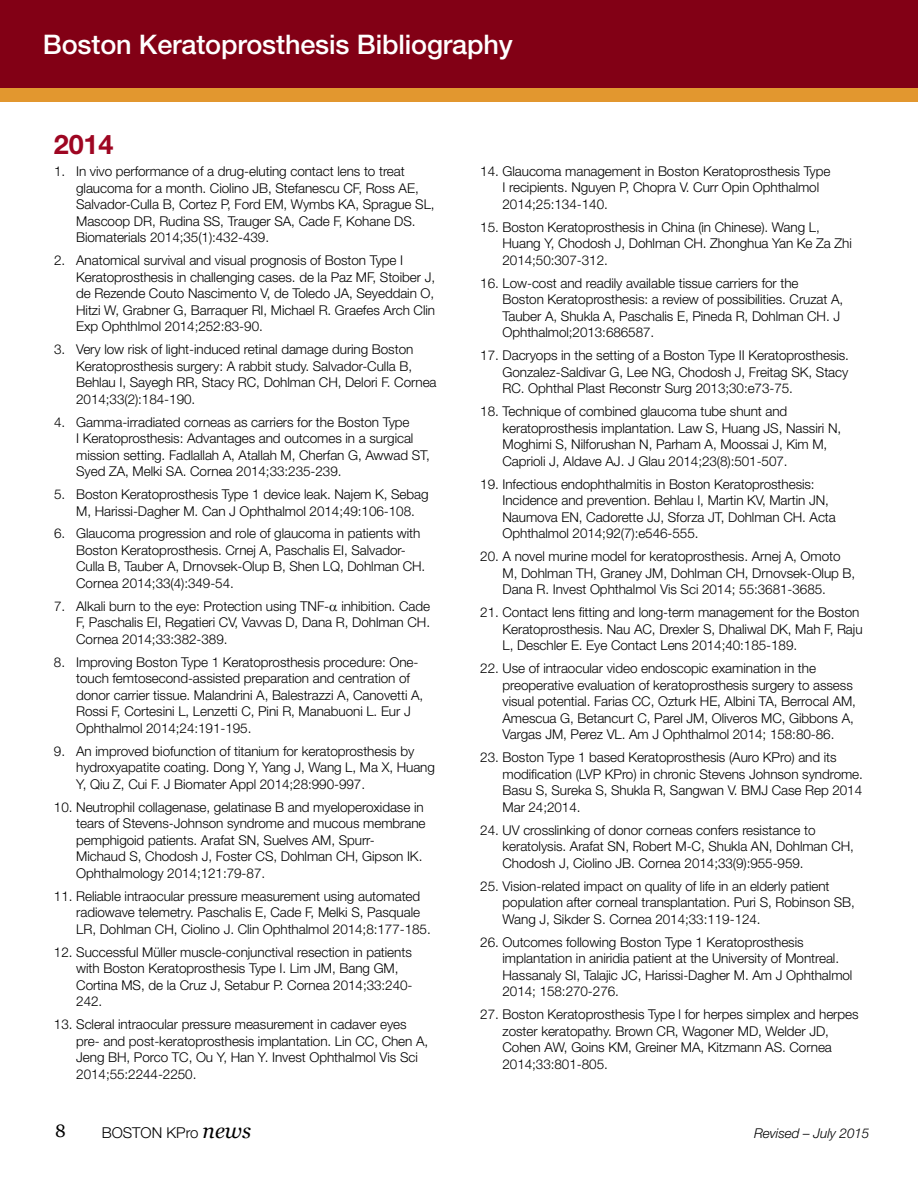
<style>
.page{position:relative;width:918px;height:1188px;background:#fff}
.page>*{position:absolute;margin:0;border:0;box-sizing:border-box;transform-origin:0 0}
.t1{font:500 27px "Helvetica Neue LT Std";letter-spacing:-.005em;color:#fff}
.t2{font:700 27px "Helvetica Neue LT Std";color:#9e0622}
.t3{font:18px "Georgia";color:#000}
.t4{font:300 15px "Helvetica Neue LT Std";color:#000}
.t5{font:300 13.5px/16.5px "Helvetica Neue LT Std";letter-spacing:-.005em;color:#000}
.t6{font:italic 300 13.5px "Helvetica Neue LT Std";letter-spacing:-.005em;color:#000}
.s1{font-family:"Georgia";font-weight:400;font-style:italic;font-size:21px}
</style>
<div class="page">
<div style="left:0;top:0;width:918px;height:88px;background:#820015"></div>
<div style="left:0;top:88px;width:918px;height:14px;background:#e2972f"></div>
<h1 class="t1" style="left:43px;top:28px;width:471px">Boston Keratoprosthesis Bibliography</h1>
<h1 class="t2" style="left:54px;top:127px;width:61px">2014</h1>
<p class="t5" style="left:76px;top:163px;width:360px;text-indent:-22px">1. In vivo performance of a drug-eluting contact lens to treat glaucoma for a month. Ciolino JB, Stefanescu CF, Ross AE, Salvador-Culla B, Cortez P, Ford EM, Wymbs KA, Sprague SL, Mascoop DR, Rudina SS, Trauger SA, Cade F, Kohane DS.<br>Biomaterials 2014;35(1):432-439.</p>
<p class="t5" style="left:76px;top:252px;width:361px;text-indent:-22px">2. Anatomical survival and visual prognosis of Boston Type I Keratoprosthesis in challenging cases. de la Paz MF, Stoiber J, de Rezende Couto Nascimento V, de Toledo JA, Seyeddain O, Hitzi W, Grabner G, Barraquer RI, Michael R. Graefes Arch Clin Exp Ophthlmol 2014;252:83-90.</p>
<p class="t5" style="left:76px;top:341px;width:362px;text-indent:-22px">3. Very low risk of light-induced retinal damage during Boston Keratoprosthesis surgery: A rabbit study. Salvador-Culla B, Behlau I, Sayegh RR, Stacy RC, Dohlman CH, Delori F. Cornea 2014;33(2):184-190.</p>
<p class="t5" style="left:76px;top:413px;width:355px;text-indent:-22px">4. Gamma-irradiated corneas as carriers for the Boston Type<br>I Keratoprosthesis: Advantages and outcomes in a surgical mission setting. Fadlallah A, Atallah M, Cherfan G, Awwad ST, Syed ZA, Melki SA. Cornea 2014;33:235-239.</p>
<p class="t5" style="left:76px;top:486px;width:354px;text-indent:-22px">5. Boston Keratoprosthesis Type 1 device leak. Najem K, Sebag<br>M, Harissi-Dagher M. Can J Ophthalmol 2014;49:106-108.</p>
<p class="t5" style="left:76px;top:525px;width:351px;text-indent:-22px">6. Glaucoma progression and role of glaucoma in patients with Boston Keratoprosthesis. Crnej A, Paschalis EI, Salvador-Culla B, Tauber A, Drnovsek-Olup B, Shen LQ, Dohlman CH.<br>Cornea 2014;33(4):349-54.</p>
<p class="t5" style="left:76px;top:598px;width:355px;text-align:justify;text-indent:-22px">7. Alkali burn to the eye: Protection using TNF- inhibition. Cade F, Paschalis EI, Regatieri CV, Vavvas D, Dana R, Dohlman CH.<br>Cornea 2014;33:382-389.</p>
<p class="t5" style="left:76px;top:654px;width:349px;text-indent:-22px">8. Improving Boston Type 1 Keratoprosthesis procedure: One&shy;touch femtosecond-assisted preparation and centration of donor carrier tissue. Malandrini A, Balestrazzi A, Canovetti A, Rossi F, Cortesini L, Lenzetti C, Pini R, Manabuoni L. Eur J Ophthalmol 2014;24:191-195.</p>
<p class="t5" style="left:76px;top:743px;width:360px;text-indent:-22px">9. An improved biofunction of titanium for keratoprosthesis by hydroxyapatite coating. Dong Y, Yang J, Wang L, Ma X, Huang<br>Y, Qiu Z, Cui F. J Biomater Appl 2014;28:990-997.</p>
<p class="t5" style="left:76px;top:799px;width:351px;text-indent:-22px">10. Neutrophil collagenase, gelatinase B and myeloperoxidase in tears of Stevens-Johnson syndrome and mucous membrane pemphigoid patients. Arafat SN, Suelves AM, Spurr-Michaud S, Chodosh J, Foster CS, Dohlman CH, Gipson IK.<br>Ophthalmology 2014;121:79-87.</p>
<p class="t5" style="left:76px;top:887px;width:356px;text-indent:-22px">11. Reliable intraocular pressure measurement using automated radiowave telemetry. Paschalis E, Cade F, Melki S, Pasquale<br>LR, Dohlman CH, Ciolino J. Clin Ophthalmol 2014;8:177-185.</p>
<p class="t5" style="left:76px;top:943px;width:338px;text-indent:-22px">12. Successful Müller muscle-conjunctival resection in patients with Boston Keratoprosthesis Type I. Lim JM, Bang GM, Cortina MS, de la Cruz J, Setabur P. Cornea 2014;33:240- 242.</p>
<p class="t5" style="left:76px;top:1016px;width:354px;text-indent:-22px">13. Scleral intraocular pressure measurement in cadaver eyes pre- and post-keratoprosthesis implantation. Lin CC, Chen A, Jeng BH, Porco TC, Ou Y, Han Y. Invest Ophthalmol Vis Sci 2014;55:2244-2250.</p>
<h2 class="t3" style="left:55px;top:1120px;width:12px">8</h2>
<p class="t4" style="left:102px;top:1123px;width:151px">BOSTON KPro <span class="s1">news</span></p>
<p class="t5" style="left:503px;top:163px;width:329px;text-indent:-22px">14. Glaucoma management in Boston Keratoprosthesis Type<br>I recipients. Nguyen P, Chopra V. Curr Opin Ophthalmol<br>2014;25:134-140.</p>
<p class="t5" style="left:503px;top:219px;width:351px;text-indent:-22px">15. Boston Keratoprosthesis in China (in Chinese). Wang L,<br>Huang Y, Chodosh J, Dohlman CH. Zhonghua Yan Ke Za Zhi<br>2014;50:307-312.</p>
<p class="t5" style="left:503px;top:275px;width:342px;text-indent:-22px">16. Low-cost and readily available tissue carriers for the Boston Keratoprosthesis: a review of possibilities. Cruzat A, Tauber A, Shukla A, Paschalis E, Pineda R, Dohlman CH. J Ophthalmol;2013:686587.</p>
<p class="t5" style="left:503px;top:347px;width:348px;text-align:justify;text-indent:-22px">17. Dacryops in the setting of a Boston Type II Keratoprosthesis.<br>Gonzalez-Saldivar G, Lee NG, Chodosh J, Freitag SK, Stacy RC. Ophthal Plast Reconstr Surg 2013;30:e73-75.</p>
<p class="t5" style="left:503px;top:403px;width:340px;text-indent:-22px">18. Technique of combined glaucoma tube shunt and keratoprosthesis implantation. Law S, Huang JS, Nassiri N, Moghimi S, Nilforushan N, Parham A, Moossai J, Kim M, Caprioli J, Aldave AJ. J Glau 2014;23(8):501-507.</p>
<p class="t5" style="left:503px;top:476px;width:335px;text-indent:-22px">19. Infectious endophthalmitis in Boston Keratoprosthesis:<br>Incidence and prevention. Behlau I, Martin KV, Martin JN, Naumova EN, Cadorette JJ, Sforza JT, Dohlman CH. Acta Ophthalmol 2014;92(7):e546-555.</p>
<p class="t5" style="left:503px;top:548px;width:354px;text-indent:-22px">20. A novel murine model for keratoprosthesis. Arnej A, Omoto<br>M, Dohlman TH, Graney JM, Dohlman CH, Drnovsek-Olup B,<br>Dana R. Invest Ophthalmol Vis Sci 2014; 55:3681-3685.</p>
<p class="t5" style="left:503px;top:604px;width:362px;text-indent:-22px">21. Contact lens fitting and long-term management for the Boston<br>Keratoprosthesis. Nau AC, Drexler S, Dhaliwal DK, Mah F, Raju<br>L, Deschler E. Eye Contact Lens 2014;40:185-189.</p>
<p class="t5" style="left:503px;top:660px;width:355px;text-indent:-22px">22. Use of intraocular video endoscopic examination in the preoperative evaluation of keratoprosthesis surgery to assess visual potential. Farias CC, Ozturk HE, Albini TA, Berrocal AM, Amescua G, Betancurt C, Parel JM, Oliveros MC, Gibbons A, Vargas JM, Perez VL. Am J Ophthalmol 2014; 158:80-86.</p>
<p class="t5" style="left:503px;top:749px;width:362px;text-indent:-22px">23. Boston Type 1 based Keratoprosthesis (Auro KPro) and its modification (LVP KPro) in chronic Stevens Johnson syndrome.<br>Basu S, Sureka S, Shukla R, Sangwan V. BMJ Case Rep 2014<br>Mar 24;2014.</p>
<p class="t5" style="left:503px;top:821px;width:353px;text-indent:-22px">24. UV crosslinking of donor corneas confers resistance to keratolysis. Arafat SN, Robert M-C, Shukla AN, Dohlman CH,<br>Chodosh J, Ciolino JB. Cornea 2014;33(9):955-959.</p>
<p class="t5" style="left:503px;top:877px;width:354px;text-indent:-22px">25. Vision-related impact on quality of life in an elderly patient population after corneal transplantation. Puri S, Robinson SB,<br>Wang J, Sikder S. Cornea 2014;33:119-124.</p>
<p class="t5" style="left:503px;top:933px;width:351px;text-indent:-22px">26. Outcomes following Boston Type 1 Keratoprosthesis implantation in aniridia patient at the University of Montreal.<br>Hassanaly SI, Talajic JC, Harissi-Dagher M. Am J Ophthalmol 2014; 158:270-276.</p>
<p class="t5" style="left:503px;top:1006px;width:358px;text-indent:-22px">27. Boston Keratoprosthesis Type l for herpes simplex and herpes zoster keratopathy. Brown CR, Wagoner MD, Welder JD, Cohen AW, Goins KM, Greiner MA, Kitzmann AS. Cornea 2014;33:801-805.</p>
<p class="t6" style="left:754px;top:1125px;width:117px">Revised – July 2015</p>
</div>
